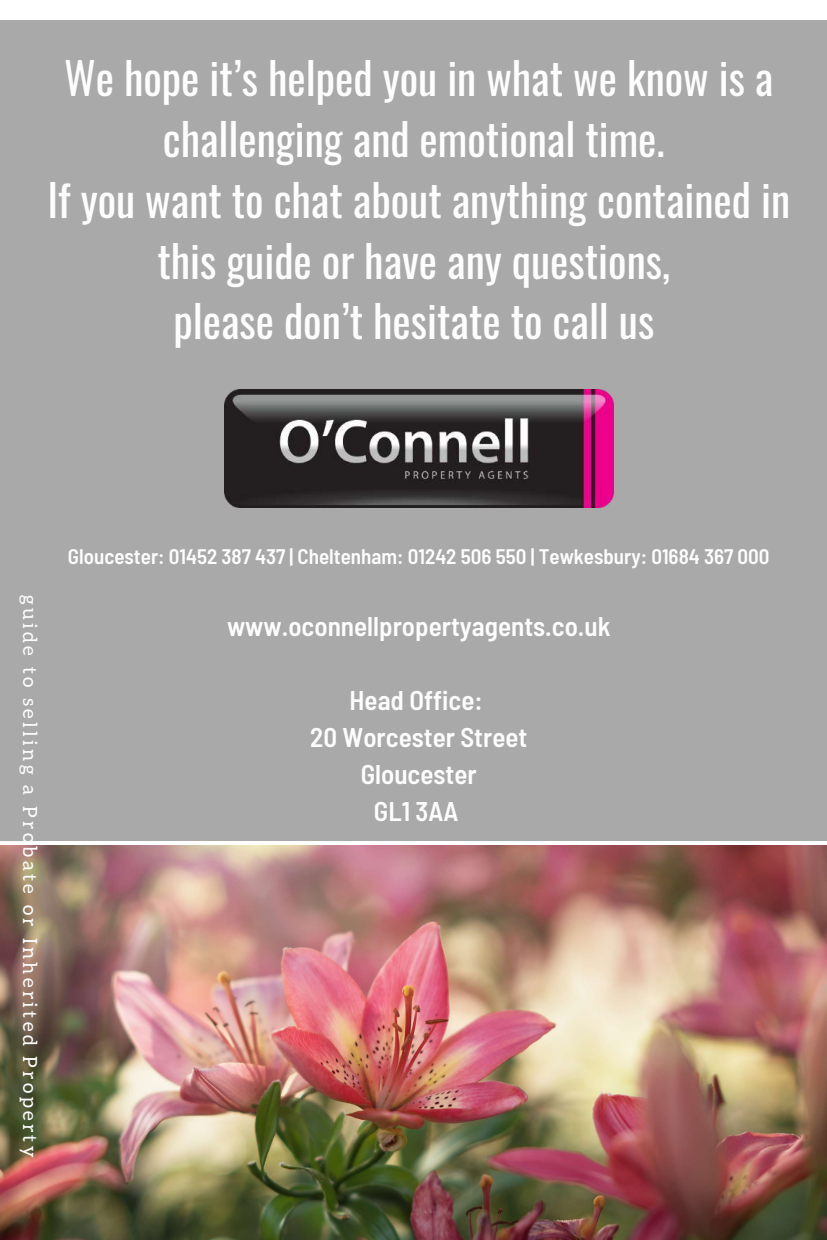
<style>
.page{position:relative;width:827px;height:1240px;background:#fff}
.page>*{position:absolute;margin:0;border:0;box-sizing:border-box;transform-origin:0 0}
.t1{font:43.5px/60.8px "Oswald";color:#fdfdfd;text-align:center}
.t2{font:600 semi-condensed 27px/37px "Barlow";color:#fdfdfd;text-align:center}
.t3{font:600 semi-condensed 21px "Barlow";color:#fdfdfd}
.t4{font:19.5px "Aleo";letter-spacing:.17em;color:#fdfdfd}
</style>
<div class="page">
<div style="left:0;top:20px;width:827px;height:820px;background:#a9a9a9"></div>
<img style="left:224px;top:390px;width:390px;height:117px">
<img style="left:0;top:845px;width:827px;height:395px">
<p class="t1" style="left:47px;top:46px;width:744px">We hope it’s helped you in what we know is a challenging and emotional time.<br>If you want to chat about anything contained in this guide or have any questions,<br>please don’t hesitate to call us</p>
<p class="t4" style="left:41px;top:595px;width:564px;rotate:90deg">guide to selling a Probate or Inherited Property</p>
<p class="t3" style="left:68px;top:543px;width:703px">Gloucester: 01452 387 437 | Cheltenham: 01242 506 550 | Tewkesbury: 01684 367 000</p>
<p class="t2" style="left:227px;top:607px;width:385px">www.oconnellpropertyagents.co.uk</p>
<p class="t2" style="left:310px;top:681px;width:219px">Head Office:<br>20 Worcester Street<br>Gloucester<br>GL1 3AA</p>
</div>
